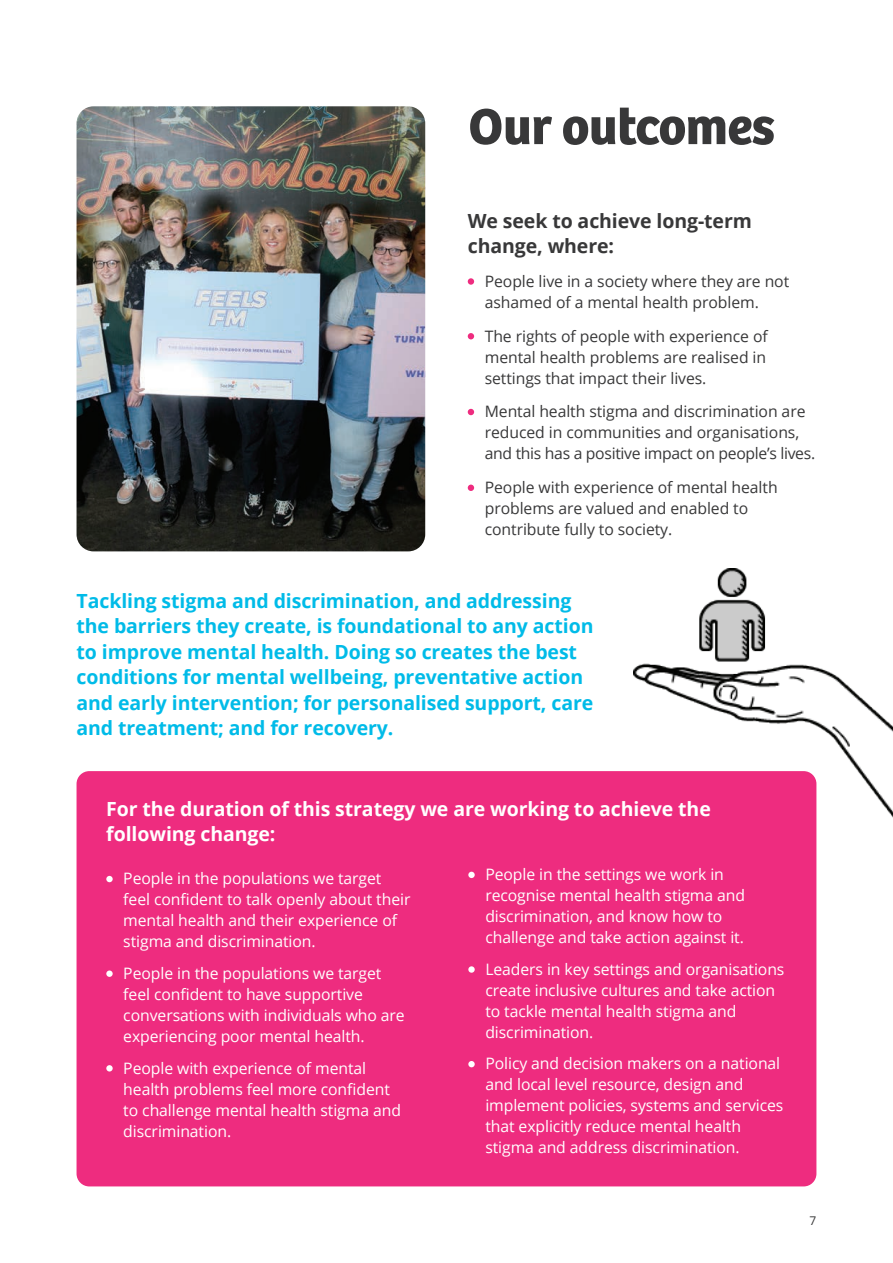
<style>
.page{position:relative;width:893px;height:1263px;background:#fff}
.page>*{position:absolute;margin:0;border:0;box-sizing:border-box;transform-origin:0 0}
.t1{font:700 52.5px "Bree";letter-spacing:-.005em;color:#383839}
.t2{font:700 19.5px/25.5px "Open Sans";letter-spacing:-.005em;color:#00bbe8}
.t3{font:700 19.5px/25.5px "Open Sans";letter-spacing:-.005em;color:#fff}
.t4{font:700 19.5px/25.5px "Open Sans";letter-spacing:-.005em;color:#383839}
.t5{font:15.75px/21px "Open Sans";letter-spacing:-.005em;color:#fff}
.t6{font:15.75px/21px "Open Sans";letter-spacing:-.005em;color:#383839}
.t7{font:12px "Open Sans";color:#383839}
</style>
<div class="page">
<img style="left:633px;top:569px;width:260px;height:282px">
<div style="left:77px;top:771px;width:739px;height:415px;background:#ee2c7f;border-radius:13px"></div>
<div style="left:468px;top:872px;width:7px;height:6px;background:#fff;border-radius:50%"></div>
<svg style="left:468px;top:966px;width:7px;height:7px"></svg>
<div style="left:468px;top:1061px;width:7px;height:6px;background:#fff;border-radius:50%"></div>
<img style="left:77px;top:106px;width:348px;height:445px">
<div style="left:106px;top:876px;width:7px;height:6px;background:#fff;border-radius:50%"></div>
<div style="left:106px;top:970px;width:7px;height:7px;background:#fff;border-radius:50%"></div>
<div style="left:106px;top:1065px;width:7px;height:6px;background:#fff;border-radius:50%"></div>
<div style="left:468px;top:278px;width:6px;height:7px;background:#ee2c7f;border-radius:50%"></div>
<svg style="left:468px;top:333px;width:6px;height:6px"></svg>
<svg style="left:468px;top:409px;width:6px;height:6px"></svg>
<svg style="left:468px;top:485px;width:6px;height:6px"></svg>
<h1 class="t1" style="left:468px;top:95px;width:308px">Our outcomes</h1>
<p class="t4" style="left:468px;top:207px;width:286px">We seek to achieve long-term change, where:</p>
<p class="t6" style="left:485px;top:270px;width:306px">People live in a society where they are not ashamed of a mental health problem.</p>
<p class="t6" style="left:485px;top:325px;width:285px;text-align:justify">The rights of people with experience of mental health problems are realised in settings that impact their lives.</p>
<p class="t6" style="left:485px;top:401px;width:332px">Mental health stigma and discrimination are reduced in communities and organisations, and this has a positive impact on people’s lives.</p>
<p class="t6" style="left:485px;top:476px;width:294px">People with experience of mental health problems are valued and enabled to contribute fully to society.</p>
<p class="t2" style="left:77px;top:587px;width:518px">Tackling stigma and discrimination, and addressing the barriers they create, is foundational to any action to improve mental health. Doing so creates the best conditions for mental wellbeing, preventative action and early intervention; for personalised support, care and treatment; and for recovery.</p>
<p class="t3" style="left:106px;top:795px;width:606px">For the duration of this strategy we are working to achieve the following change:</p>
<p class="t5" style="left:485px;top:863px;width:261px">People in the settings we work in recognise mental health stigma and discrimination, and know how to challenge and take action against it.</p>
<p class="t5" style="left:485px;top:958px;width:301px">Leaders in key settings and organisations create inclusive cultures and take action to tackle mental health stigma and discrimination.</p>
<p class="t5" style="left:485px;top:1053px;width:300px">Policy and decision makers on a national and local level resource, design and implement policies, systems and services that explicitly reduce mental health stigma and address discrimination.</p>
<p class="t5" style="left:123px;top:868px;width:289px">People in the populations we target feel confident to talk openly about their mental health and their experience of stigma and discrimination.</p>
<p class="t5" style="left:123px;top:962px;width:283px">People in the populations we target feel confident to have supportive conversations with individuals who are experiencing poor mental health.</p>
<p class="t5" style="left:123px;top:1057px;width:279px">People with experience of mental health problems feel more confident to challenge mental health stigma and discrimination.</p>
<p class="t7" style="left:810px;top:1213px;width:8px">7</p>
</div>
